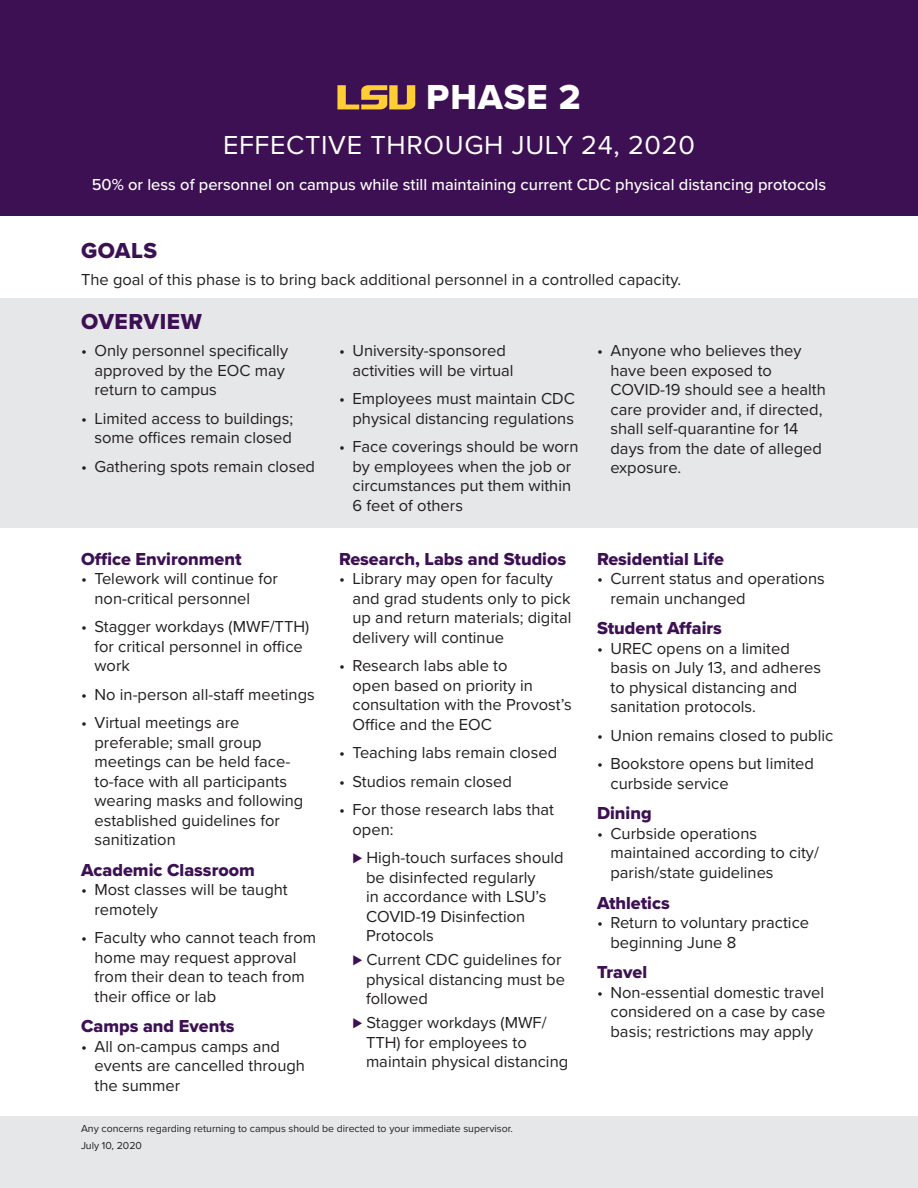
<style>
.page{position:relative;width:918px;height:1188px;background:#fff}
.page>*{position:absolute;margin:0;border:0;box-sizing:border-box;transform-origin:0 0}
.t1{font:36px "Proxima Nova Extrabld";letter-spacing:.025em;color:#fff}
.t2{font:27px "Proxima Nova";letter-spacing:.025em;color:#fff}
.H2-new{font:22.5px "Proxima Nova Extrabld";letter-spacing:.025em;color:#3c1053}
.Body_Copy_Reversed{font:22.5px "Proxima Nova Extrabld";letter-spacing:.025em;color:#3c1053}
.t3{font:18px "Proxima Nova Extrabld";color:#3c1053}
.Body_Copy__Bullets_L{font:16.5px/19.5px "Proxima Nova";color:#231f20}
.Body_Copy_Reversed-2{font:500 16.5px "Proxima Nova";color:#fff}
.Body_Copy{font:16.5px "Proxima Nova";color:#231f20}
.Fine_Print{font:10.5px "Proxima Nova";color:#231f20}
.s1{color:#3c1053}
</style>
<div class="page">
<div style="left:0;top:0;width:918px;height:216px;background:#3c1053"></div>
<div style="left:0;top:1116px;width:918px;height:72px;background:#e6e7e8"></div>
<div style="left:0;top:298px;width:918px;height:230px;background:#e6e7e8"></div>
<svg style="left:337px;top:85px;width:78px;height:24px"></svg>
<h2 class="t1" style="left:426px;top:76px;width:156px">PHASE 2</h2>
<h2 class="t2" style="left:223px;top:129px;width:473px">EFFECTIVE THROUGH JULY 24, 2020</h2>
<p class="Body_Copy_Reversed-2" style="left:92px;top:174px;width:736px">50% or less of personnel on campus while still maintaining current CDC physical distancing protocols</p>
<p class="Body_Copy_Reversed" style="left:81px;top:237px;width:78px">GOALS</p>
<p class="Body_Copy" style="left:81px;top:269px;width:602px">The goal of this phase is to bring back additional personnel in a controlled capacity.</p>
<h2 class="H2-new" style="left:81px;top:308px;width:122px">OVERVIEW</h2>
<p class="Body_Copy__Bullets_L" style="left:94px;top:341px;width:195px;text-indent:-14px">• Only personnel specifically approved by the EOC may return to campus</p>
<p class="Body_Copy__Bullets_L" style="left:81px;top:409px;width:214px;text-align:right">• Limited access to buildings; some offices remain closed</p>
<p class="Body_Copy__Bullets_L" style="left:81px;top:457px;width:236px">• Gathering spots remain closed</p>
<p class="Body_Copy__Bullets_L" style="left:352px;top:341px;width:163px;text-indent:-14px">• University-sponsored activities will be virtual</p>
<p class="Body_Copy__Bullets_L" style="left:339px;top:389px;width:237px;text-align:right">• Employees must maintain CDC physical distancing regulations</p>
<p class="Body_Copy__Bullets_L" style="left:352px;top:437px;width:228px;text-indent:-14px">• Face coverings should be worn by employees when the job or circumstances put them within<br>6 feet of others</p>
<p class="Body_Copy__Bullets_L" style="left:610px;top:341px;width:217px;text-indent:-14px">• Anyone who believes they have been exposed to<br>COVID-19 should see a health care provider and, if directed, shall self-quarantine for 14 days from the date of alleged exposure.</p>
<h3 class="t3" style="left:81px;top:548px;width:162px">Office Environment</h3>
<p class="Body_Copy__Bullets_L" style="left:94px;top:569px;width:185px;text-indent:-14px">• Telework will continue for non-critical personnel</p>
<p class="Body_Copy__Bullets_L" style="left:94px;top:617px;width:216px;text-indent:-14px">• Stagger workdays (MWF/TTH) for critical personnel in office work</p>
<p class="Body_Copy__Bullets_L" style="left:81px;top:685px;width:235px">• No in-person all-staff meetings</p>
<p class="Body_Copy__Bullets_L" style="left:94px;top:713px;width:210px;text-indent:-14px">• Virtual meetings are preferable; small group meetings can be held face&shy;to-face with all participants wearing masks and following established guidelines for sanitization</p>
<h3 class="t3" style="left:81px;top:859px;width:175px">Academic Classroom</h3>
<p class="Body_Copy__Bullets_L" style="left:94px;top:880px;width:195px;text-indent:-14px">• Most classes will be taught remotely</p>
<p class="Body_Copy__Bullets_L" style="left:94px;top:928px;width:223px;text-indent:-14px">• Faculty who cannot teach from home may request approval from their dean to teach from their office or lab</p>
<h3 class="t3" style="left:81px;top:1016px;width:155px">Camps and Events</h3>
<p class="Body_Copy__Bullets_L" style="left:94px;top:1037px;width:212px;text-indent:-14px">• All on-campus camps and events are cancelled through the summer</p>
<h3 class="t3" style="left:339px;top:548px;width:229px">Research, Labs and Studios</h3>
<p class="Body_Copy__Bullets_L" style="left:352px;top:569px;width:220px;text-indent:-14px">• Library may open for faculty and grad students only to pick up and return materials; digital delivery will continue</p>
<p class="Body_Copy__Bullets_L" style="left:352px;top:656px;width:221px;text-indent:-14px">• Research labs able to<br>open based on priority in consultation with the Provost’s<br>Office and the EOC</p>
<p class="Body_Copy__Bullets_L" style="left:339px;top:743px;width:220px">• Teaching labs remain closed</p>
<p class="Body_Copy__Bullets_L" style="left:339px;top:772px;width:174px">• Studios remain closed</p>
<p class="Body_Copy__Bullets_L" style="left:352px;top:800px;width:203px;text-indent:-14px">• For those research labs that open:</p>
<h2 class="Body_Copy__Bullets_L" style="left:366px;top:848px;width:199px;text-indent:-14px"><span class="s1">⊲</span> High-touch surfaces should be disinfected regularly<br>in accordance with LSU’s<br>COVID-19 Disinfection<br>Protocols</h2>
<h2 class="Body_Copy__Bullets_L" style="left:366px;top:950px;width:201px;text-indent:-14px"><span class="s1">⊲</span> Current CDC guidelines for physical distancing must be followed</h2>
<h2 class="Body_Copy__Bullets_L" style="left:366px;top:1013px;width:204px;text-indent:-14px"><span class="s1">⊲</span> Stagger workdays (MWF/<br>TTH) for employees to maintain physical distancing</h2>
<p class="Fine_Print" style="left:81px;top:1122px;width:433px">Any concerns regarding returning to campus should be directed to your immediate supervisor.</p>
<p class="Fine_Print" style="left:81px;top:1139px;width:62px">July 10, 2020</p>
<h3 class="t3" style="left:597px;top:548px;width:128px">Residential Life</h3>
<p class="Body_Copy__Bullets_L" style="left:610px;top:569px;width:216px;text-indent:-14px">• Current status and operations remain unchanged</p>
<h3 class="t3" style="left:597px;top:618px;width:127px">Student Affairs</h3>
<p class="Body_Copy__Bullets_L" style="left:610px;top:639px;width:212px;text-indent:-14px">• UREC opens on a limited basis on July 13, and adheres to physical distancing and sanitation protocols.</p>
<p class="Body_Copy__Bullets_L" style="left:597px;top:726px;width:238px">• Union remains closed to public</p>
<p class="Body_Copy__Bullets_L" style="left:610px;top:754px;width:205px;text-indent:-14px">• Bookstore opens but limited curbside service</p>
<h3 class="t3" style="left:597px;top:803px;width:56px">Dining</h3>
<p class="Body_Copy__Bullets_L" style="left:610px;top:824px;width:210px;text-indent:-14px">• Curbside operations maintained according to city/ parish/state guidelines</p>
<h3 class="t3" style="left:597px;top:892px;width:74px">Athletics</h3>
<p class="Body_Copy__Bullets_L" style="left:610px;top:913px;width:200px;text-indent:-14px">• Return to voluntary practice beginning June 8</p>
<h3 class="t3" style="left:597px;top:961px;width:52px">Travel</h3>
<p class="Body_Copy__Bullets_L" style="left:610px;top:983px;width:216px;text-align:justify;text-indent:-14px">• Non-essential domestic travel considered on a case by case basis; restrictions may apply</p>
</div>
